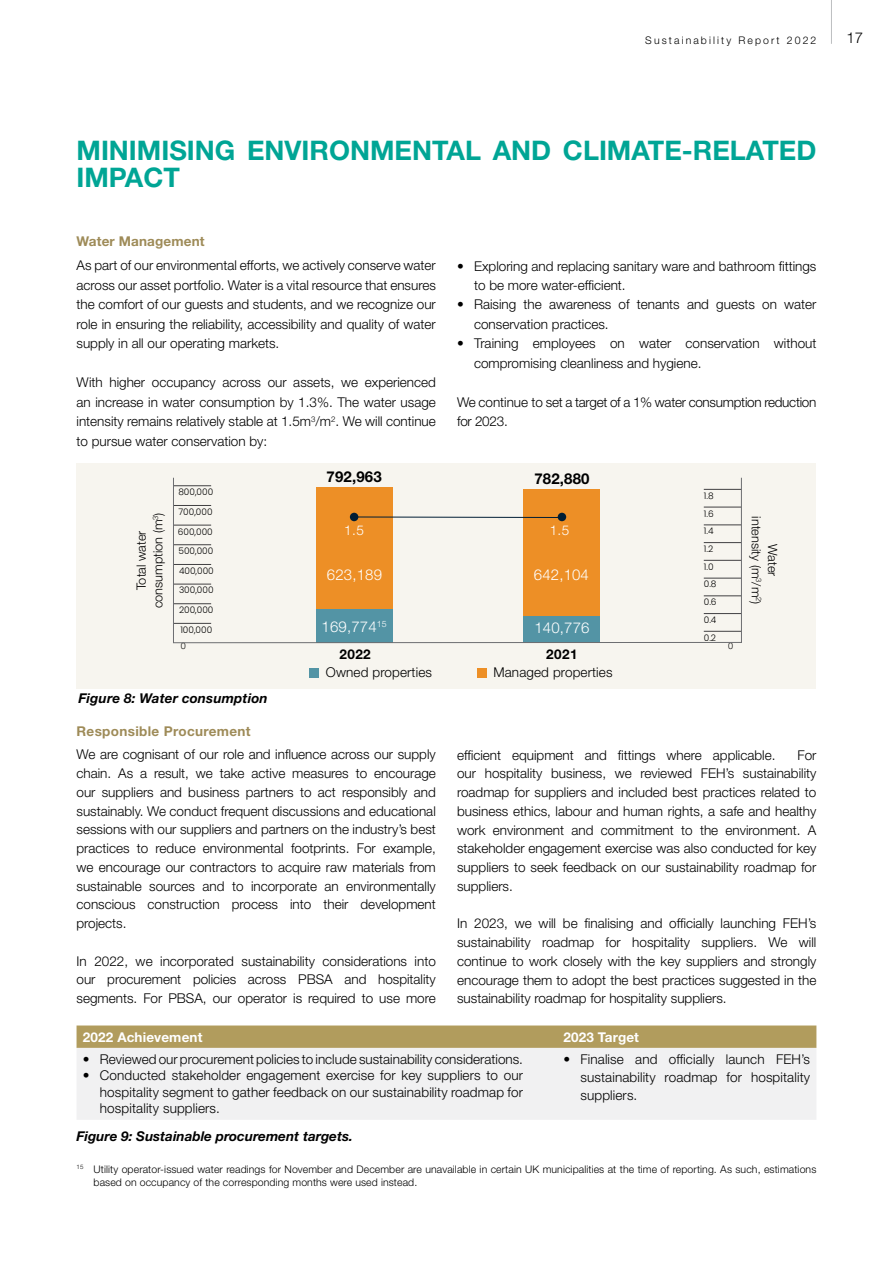
<style>
.page{position:relative;width:893px;height:1263px;background:#fff}
.page>*{position:absolute;margin:0;border:0;box-sizing:border-box;transform-origin:0 0}
.t1{font:700 27px/27px "Helvetica Neue LT Std";color:#00a595}
.t2{font:300 15px "Helvetica Neue LT Std";letter-spacing:.01em;color:#fff}
.t3{font:700 15px "Helvetica Neue LT Std";letter-spacing:.01em;color:#000}
.t4{font:300 15px "Helvetica Neue LT Std";color:#000}
.t5{font:300 13.5px/18.8px "Helvetica Neue LT Std";color:#000;text-align:justify}
.t6{font:italic 700 13.5px "Helvetica Neue LT Std";color:#000}
.t7{font:300 13.5px/19.5px "Helvetica Neue LT Std";letter-spacing:-.02em;color:#000}
.t8{font:700 13.5px "Helvetica Neue LT Std";letter-spacing:.025em;color:#9e8b58}
.t9{font:700 13.5px "Helvetica Neue LT Std";letter-spacing:.01em;color:#fff}
.t10{font:700 13.5px "Helvetica Neue LT Std";letter-spacing:.03em;color:#000}
.t11{font:300 13.5px "Helvetica Neue LT Std";color:#fff}
.t12{font:300 12.75px/16.5px "Helvetica Neue LT Std";color:#000;text-align:center}
.t13{font:300 10.5px/13.5px "Helvetica Neue LT Std";letter-spacing:.01em;color:#000}
.t14{font:300 10.5px "Helvetica Neue LT Std";letter-spacing:.2em;color:#000}
.t15{font:300 9px/19.6px "Poppins";color:#000}
.t16{font:300 9px "Helvetica Neue LT Std";color:#000}
</style>
<div class="page">
<svg style="left:77px;top:1025px;width:739px;height:23px;background:#b39e61"></svg>
<div style="left:77px;top:1048px;width:739px;height:72px;background:#f1f1f2"></div>
<div style="left:76px;top:463px;width:740px;height:226px;background:#f7f5ef"></div>
<div style="left:316px;top:487px;width:76px;height:122px;background:#ed8f26"></div>
<div style="left:524px;top:489px;width:76px;height:127px;background:#ed8f26"></div>
<hr style="left:173px;top:603px;width:38px;height:1px;background:#414042">
<hr style="left:704px;top:613px;width:37px;height:1px;background:#414042">
<hr style="left:173px;top:623px;width:38px;height:1px;background:#414042">
<hr style="left:704px;top:631px;width:37px;height:1px;background:#414042">
<hr style="left:173px;top:564px;width:38px;height:1px;background:#414042">
<hr style="left:704px;top:578px;width:37px;height:1px;background:#414042">
<hr style="left:173px;top:584px;width:38px;height:1px;background:#414042">
<hr style="left:704px;top:596px;width:37px;height:1px;background:#414042">
<hr style="left:173px;top:525px;width:38px;height:1px;background:#414042">
<hr style="left:704px;top:542px;width:37px;height:1px;background:#414042">
<hr style="left:173px;top:544px;width:38px;height:1px;background:#414042">
<hr style="left:704px;top:560px;width:37px;height:1px;background:#414042">
<hr style="left:173px;top:505px;width:38px;height:1px;background:#414042">
<hr style="left:704px;top:525px;width:37px;height:1px;background:#414042">
<hr style="left:173px;top:485px;width:38px;height:1px;background:#414042">
<hr style="left:704px;top:507px;width:37px;height:1px;background:#414042">
<hr style="left:704px;top:489px;width:37px;height:1px;background:#414042">
<svg style="left:358px;top:516px;width:200px;height:2px"></svg>
<div style="left:558px;top:513px;width:8px;height:8px;background:#001d34;border-radius:50%"></div>
<div style="left:350px;top:513px;width:8px;height:8px;background:#001d34;border-radius:50%"></div>
<div style="left:316px;top:609px;width:76px;height:34px;background:#5394a5"></div>
<div style="left:524px;top:616px;width:76px;height:26px;background:#5394a5"></div>
<div style="left:173px;top:477px;width:569px;height:166px;border:1px solid #6d6e71"></div>
<div style="left:309px;top:668px;width:10px;height:9px;background:#5394a5"></div>
<div style="left:477px;top:668px;width:9px;height:9px;background:#ed8f26"></div>
<hr style="left:831px;top:0;width:1px;height:44px;background:#bcbec0">
<p class="t14" style="left:645px;top:34px;width:173px">Sustainability Report 2022</p>
<p class="t4" style="left:846px;top:29px;width:18px">17</p>
<h1 class="t1" style="left:77px;top:136px;width:741px">MINIMISING ENVIRONMENTAL AND CLIMATE-RELATED<br>IMPACT</h1>
<p class="t8" style="left:77px;top:233px;width:130px">Water Management</p>
<p class="t5" style="left:77px;top:255px;width:361px;line-height:19.5px">As part of our environmental efforts, we actively conserve water across our asset portfolio. Water is a vital resource that ensures the comfort of our guests and students, and we recognize our role in ensuring the reliability, accessibility and quality of water supply in all our operating markets.</p>
<p class="t5" style="left:77px;top:372px;width:361px;line-height:19.5px">With higher occupancy across our assets, we experienced an increase in water consumption by 1.3%. The water usage intensity remains relatively stable at 1.5m<sup>3</sup>/m<sup>2</sup>. We will continue to pursue water conservation by:</p>
<p class="t5" style="left:474px;top:256px;width:344px;line-height:19.5px;text-indent:-17px">• Exploring and replacing sanitary ware and bathroom fittings to be more water-efficient.</p>
<p class="t5" style="left:474px;top:295px;width:344px;line-height:19.5px;text-indent:-17px">• Raising the awareness of tenants and guests on water conservation practices.</p>
<p class="t5" style="left:474px;top:334px;width:344px;line-height:19.5px;text-indent:-17px">• Training employees on water conservation without compromising cleanliness and hygiene.</p>
<p class="t7" style="left:457px;top:392px;width:361px">We continue to set a target of a 1% water consumption reduction for 2023.</p>
<p class="t15" style="left:178px;top:482px;width:36px">800,000</p>
<p class="t3" style="left:327px;top:468px;width:57px">792,963</p>
<p class="t3" style="left:534px;top:470px;width:57px">782,880</p>
<p class="t15" style="left:704px;top:486px;width:11px">1.8</p>
<p class="t15" style="left:179px;top:502px;width:36px">700,000</p>
<p class="t15" style="left:704px;top:504px;width:11px">1.6</p>
<p class="t12" style="left:133px;top:608px;width:97px;rotate:-90deg">Total water consumption (m<sup>3</sup>)</p>
<p class="t12" style="left:781px;top:516px;width:90px;rotate:90deg">Water<br>intensity (m<sup>3</sup>/m<sup>2</sup>)</p>
<p class="t15" style="left:179px;top:600px;width:36px">200,000</p>
<p class="t15" style="left:704px;top:610px;width:14px">0.4</p>
<p class="t15" style="left:180px;top:620px;width:33px">100,000</p>
<p class="t15" style="left:704px;top:628px;width:14px">0.2</p>
<p class="t11" style="left:344px;top:522px;width:21px">1.5</p>
<p class="t11" style="left:550px;top:522px;width:21px">1.5</p>
<p class="t15" style="left:704px;top:521px;width:11px">1.4</p>
<p class="t15" style="left:178px;top:522px;width:37px">600,000<br>500,000</p>
<p class="t15" style="left:704px;top:540px;width:11px;line-height:17.7px">1.2<br>1.0</p>
<p class="t15" style="left:179px;top:561px;width:36px">400,000</p>
<p class="t2" style="left:327px;top:566px;width:57px">623,189</p>
<p class="t2" style="left:534px;top:566px;width:57px">642,104</p>
<p class="t15" style="left:704px;top:574px;width:14px">0.8</p>
<p class="t15" style="left:179px;top:580px;width:36px">300,000</p>
<p class="t15" style="left:704px;top:592px;width:14px">0.6</p>
<p class="t2" style="left:322px;top:617px;width:67px">169,774<sup>15</sup></p>
<p class="t2" style="left:534px;top:618px;width:57px">140,776</p>
<p class="t16" style="left:181px;top:640px;width:7px">0</p>
<p class="t16" style="left:728px;top:640px;width:7px">0</p>
<p class="t10" style="left:340px;top:645px;width:33px">2022</p>
<p class="t10" style="left:546px;top:645px;width:33px">2021</p>
<p class="t6" style="left:78px;top:690px;width:191px">Figure 8: Water consumption</p>
<p class="t5" style="left:326px;top:663px;width:108px">Owned properties</p>
<p class="t5" style="left:493px;top:663px;width:121px">Managed properties</p>
<p class="t8" style="left:77px;top:723px;width:176px">Responsible Procurement</p>
<p class="t5" style="left:77px;top:745px;width:361px">We are cognisant of our role and influence across our supply chain. As a result, we take active measures to encourage our suppliers and business partners to act responsibly and sustainably. We conduct frequent discussions and educational sessions with our suppliers and partners on the industry’s best practices to reduce environmental footprints. For example, we encourage our contractors to acquire raw materials from sustainable sources and to incorporate an environmentally conscious construction process into their development projects.</p>
<p class="t5" style="left:77px;top:951px;width:361px">In 2022, we incorporated sustainability considerations into our procurement policies across PBSA and hospitality segments. For PBSA, our operator is required to use more</p>
<p class="t5" style="left:457px;top:745px;width:361px;text-indent:340px">For our hospitality business, we reviewed FEH’s sustainability roadmap for suppliers and included best practices related to business ethics, labour and human rights, a safe and healthy work environment and commitment to the environment. A stakeholder engagement exercise was also conducted for key suppliers to seek feedback on our sustainability roadmap for suppliers.</p>
<p class="t5" style="left:457px;top:914px;width:361px">In 2023, we will be finalising and officially launching FEH’s sustainability roadmap for hospitality suppliers. We will continue to work closely with the key suppliers and strongly encourage them to adopt the best practices suggested in the sustainability roadmap for hospitality suppliers.</p>
<p class="t5" style="left:457px;top:745px;width:320px">efficient equipment and fittings where applicable.</p>
<p class="t9" style="left:83px;top:1028px;width:121px">2022 Achievement</p>
<p class="t9" style="left:563px;top:1028px;width:77px">2023 Target</p>
<p class="t5" style="left:83px;top:1049px;width:442px">• Reviewed our procurement policies to include sustainability considerations.</p>
<p class="t5" style="left:100px;top:1067px;width:425px;line-height:16.5px;text-indent:-17px">• Conducted stakeholder engagement exercise for key suppliers to our hospitality segment to gather feedback on our sustainability roadmap for hospitality suppliers.</p>
<p class="t5" style="left:580px;top:1050px;width:231px;line-height:18px;text-indent:-17px">• Finalise and officially launch FEH’s sustainability roadmap for hospitality suppliers.</p>
<p class="t6" style="left:77px;top:1128px;width:278px">Figure 9: Sustainable procurement targets.</p>
<p class="t13" style="left:94px;top:1162px;width:724px;text-indent:-17px"><sup>15</sup> Utility operator-issued water readings for November and December are unavailable in certain UK municipalities at the time of reporting. As such, estimations based on occupancy of the corresponding months were used instead.</p>
</div>
